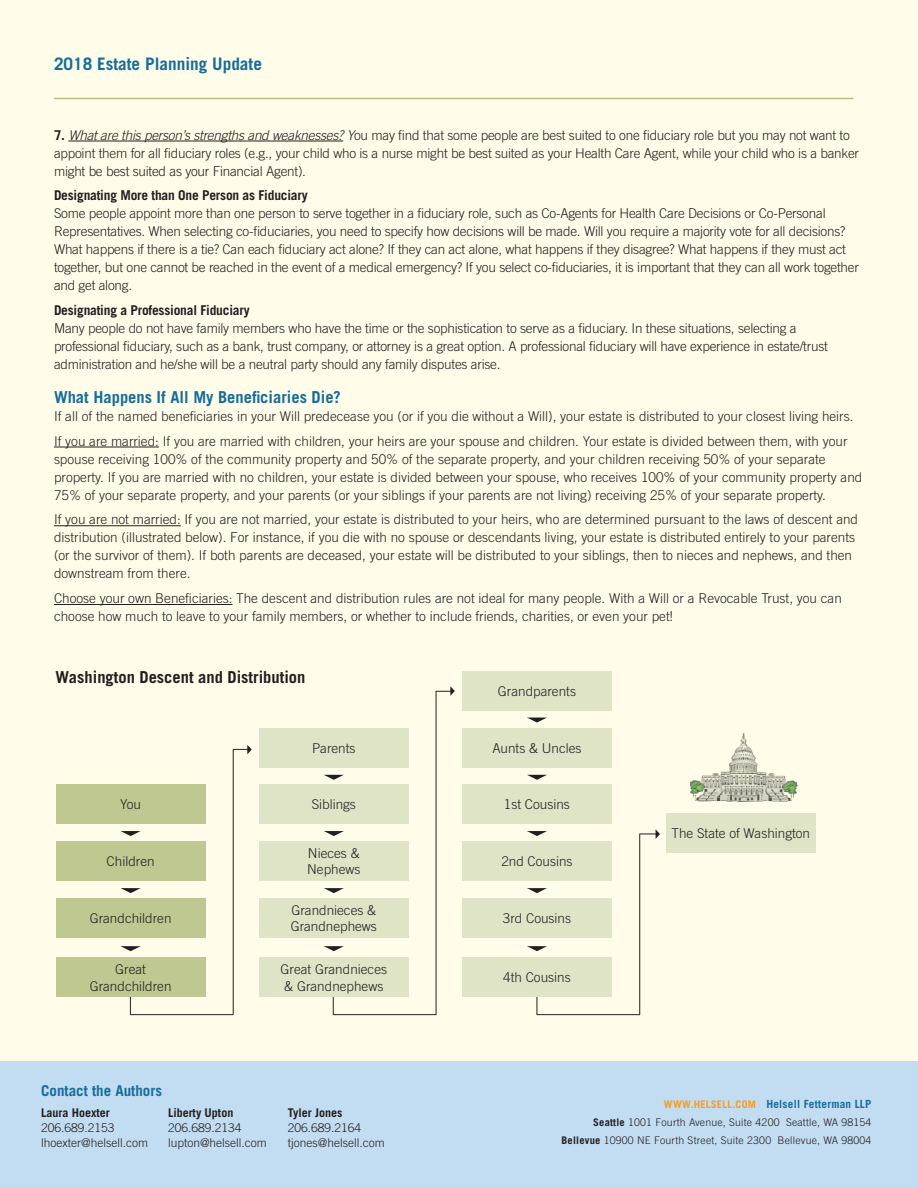
<style>
.page{position:relative;width:918px;height:1188px;background:#fffde9}
.page>*{position:absolute;margin:0;border:0;box-sizing:border-box;transform-origin:0 0}
.t1{font:700 17.25px "Trade Gothic LT Std";color:#176d9b}
.t2{font:700 16.5px "Trade Gothic LT Std";color:#176d9b}
.t3{font:700 16.5px "Trade Gothic LT Std";color:#231f20}
.t4{font:700 15px "Trade Gothic LT Std";color:#176d9b}
.t5{font:300 13.5px/18px "Trade Gothic LT Std";color:#231f20}
.t6{font:300 12px/15px "Trade Gothic LT Std";color:#231f20}
.t7{font:700 11.25px "Trade Gothic LT Std";letter-spacing:.02em;color:#176d9b}
.t8{font:300 10.5px/18px "Trade Gothic LT Std";letter-spacing:.02em;color:#231f20;text-align:right}
.t9{font:700 10.5px "Trade Gothic LT Std";letter-spacing:.03em;color:#f89c1c}
.s1{font-weight:700}
.s2{font-style:italic}
</style>
<div class="page">
<hr style="left:68px;top:141px;width:275px;height:1px;background:#231f20">
<hr style="left:54px;top:447px;width:105px;height:1px;background:#231f20">
<hr style="left:54px;top:525px;width:127px;height:1px;background:#231f20">
<hr style="left:54px;top:604px;width:179px;height:1px;background:#231f20">
<hr style="left:54px;top:98px;width:799px;height:1px;background:#b6c082">
<div style="left:0;top:1061px;width:918px;height:127px;background:#c2dcf2"></div>
<svg style="left:121px;top:831px;width:20px;height:5px"></svg>
<svg style="left:324px;top:775px;width:20px;height:5px"></svg>
<svg style="left:528px;top:718px;width:18px;height:5px"></svg>
<svg style="left:121px;top:888px;width:20px;height:5px"></svg>
<svg style="left:324px;top:831px;width:20px;height:5px"></svg>
<svg style="left:527px;top:775px;width:20px;height:5px"></svg>
<svg style="left:121px;top:946px;width:20px;height:5px"></svg>
<svg style="left:324px;top:888px;width:20px;height:5px"></svg>
<svg style="left:527px;top:831px;width:20px;height:5px"></svg>
<svg style="left:324px;top:946px;width:20px;height:5px"></svg>
<svg style="left:527px;top:888px;width:20px;height:5px"></svg>
<svg style="left:527px;top:946px;width:20px;height:5px"></svg>
<div style="left:462px;top:899px;width:150px;height:39px;background:#dfe4c6"></div>
<div style="left:462px;top:958px;width:150px;height:39px;background:#dfe4c6"></div>
<div style="left:259px;top:899px;width:149px;height:39px;background:#dfe4c6"></div>
<div style="left:56px;top:899px;width:149px;height:39px;background:#bfc890"></div>
<div style="left:462px;top:842px;width:150px;height:39px;background:#dfe4c6"></div>
<div style="left:259px;top:842px;width:149px;height:39px;background:#dfe4c6"></div>
<div style="left:56px;top:842px;width:149px;height:39px;background:#bfc890"></div>
<div style="left:462px;top:784px;width:150px;height:39px;background:#dfe4c6"></div>
<div style="left:259px;top:784px;width:149px;height:39px;background:#dfe4c6"></div>
<div style="left:56px;top:784px;width:149px;height:39px;background:#bfc890"></div>
<div style="left:462px;top:729px;width:150px;height:39px;background:#dfe4c6"></div>
<div style="left:259px;top:729px;width:149px;height:39px;background:#dfe4c6"></div>
<div style="left:462px;top:672px;width:150px;height:39px;background:#dfe4c6"></div>
<svg style="left:233px;top:745px;width:19px;height:9px"></svg>
<hr style="left:130px;top:1014px;width:103px;height:1px;background:#231f20">
<hr style="left:233px;top:749px;width:1px;height:266px;background:#231f20">
<svg style="left:130px;top:997px;width:1px;height:18px"></svg>
<svg style="left:436px;top:686px;width:19px;height:10px"></svg>
<hr style="left:333px;top:1014px;width:103px;height:1px;background:#231f20">
<hr style="left:436px;top:691px;width:1px;height:324px;background:#231f20">
<svg style="left:333px;top:997px;width:1px;height:18px"></svg>
<hr style="left:537px;top:1014px;width:103px;height:1px;background:#231f20">
<hr style="left:639px;top:834px;width:1px;height:181px;background:#231f20">
<svg style="left:537px;top:997px;width:1px;height:18px"></svg>
<div style="left:56px;top:958px;width:149px;height:39px;background:#bfc890"></div>
<div style="left:259px;top:958px;width:149px;height:39px;background:#dfe4c6"></div>
<svg style="left:640px;top:829px;width:20px;height:10px"></svg>
<img style="left:690px;top:732px;width:108px;height:70px">
<div style="left:666px;top:814px;width:149px;height:39px;background:#dfe4c6"></div>
<p class="t1" style="left:54px;top:53px;width:210px">2018 Estate Planning Update</p>
<p class="t5" style="left:54px;top:126px;width:807px"><span class="s1">7.</span> <span class="s2">What are this person’s strengths and weaknesses? Y</span>ou may find that some people are best suited to one fiduciary role but you may not want to appoint them for all fiduciary roles (e.g., your child who is a nurse might be best suited as your Health Care Agent, while your child who is a banker might be best suited as your Financial Agent).</p>
<p class="t5" style="left:54px;top:186px;width:806px"><span class="s1">Designating More than One Person as Fiduciary<br></span>Some people appoint more than one person to serve together in a fiduciary role, such as Co-Agents for Health Care Decisions or Co-Personal Representatives. When selecting co-fiduciaries, you need to specify how decisions will be made. Will you require a majority vote for all decisions?<br>What happens if there is a tie? Can each fiduciary act alone? If they can act alone, what happens if they disagree? What happens if they must act together, but one cannot be reached in the event of a medical emergency? If you select co-fiduciaries, it is important that they can all work together and get along.</p>
<p class="t5" style="left:54px;top:301px;width:775px"><span class="s1">Designating a Professional Fiduciary<br></span>Many people do not have family members who have the time or the sophistication to serve as a fiduciary. In these situations, selecting a professional fiduciary, such as a bank, trust company, or attorney is a great option. A professional fiduciary will have experience in estate/trust administration and he/she will be a neutral party should any family disputes arise.</p>
<p class="t2" style="left:54px;top:387px;width:288px">What Happens If All My Beneficiaries Die?</p>
<p class="t5" style="left:54px;top:407px;width:801px">If all of the named beneficiaries in your Will predecease you (or if you die without a Will), your estate is distributed to your closest living heirs.</p>
<p class="t5" style="left:54px;top:432px;width:810px">If you are married: If you are married with children, your heirs are your spouse and children. Your estate is divided between them, with your spouse receiving 100% of the community property and 50% of the separate property, and your children receiving 50% of your separate property. If you are married with no children, your estate is divided between your spouse, who receives 100% of your community property and 75% of your separate property, and your parents (or your siblings if your parents are not living) receiving 25% of your separate property.</p>
<p class="t5" style="left:54px;top:510px;width:806px">If you are not married: If you are not married, your estate is distributed to your heirs, who are determined pursuant to the laws of descent and distribution (illustrated below). For instance, if you die with no spouse or descendants living, your estate is distributed entirely to your parents (or the survivor of them). If both parents are deceased, your estate will be distributed to your siblings, then to nieces and nephews, and then downstream from there.</p>
<p class="t5" style="left:54px;top:589px;width:789px">Choose your own Beneficiaries: The descent and distribution rules are not ideal for many people. With a Will or a Revocable Trust, you can choose how much to leave to your family members, or whether to include friends, charities, or even your pet!</p>
<p class="t3" style="left:56px;top:667px;width:251px">Washington Descent and Distribution</p>
<p class="t5" style="left:498px;top:682px;width:80px">Grandparents</p>
<p class="t5" style="left:312px;top:739px;width:45px">Parents</p>
<p class="t5" style="left:492px;top:739px;width:91px">Aunts &amp; Uncles</p>
<p class="t5" style="left:120px;top:795px;width:23px">You</p>
<p class="t5" style="left:312px;top:795px;width:46px">Siblings</p>
<p class="t5" style="left:504px;top:795px;width:68px">1st Cousins</p>
<p class="t5" style="left:107px;top:852px;width:50px">Children</p>
<p class="t5" style="left:90px;top:909px;width:83px">Grandchildren</p>
<p class="t5" style="left:307px;top:845px;width:55px;line-height:16.5px">Nieces &amp;<br>Nephews</p>
<p class="t5" style="left:291px;top:902px;width:88px;line-height:16.5px">Grandnieces &amp;<br>Grandnephews</p>
<p class="t5" style="left:90px;top:961px;width:83px;line-height:16.5px;text-align:center">Great<br>Grandchildren</p>
<p class="t5" style="left:281px;top:961px;width:108px;line-height:16.5px">Great Grandnieces &amp; Grandnephews</p>
<p class="t5" style="left:501px;top:852px;width:73px">2nd Cousins</p>
<p class="t5" style="left:503px;top:909px;width:70px">3rd Cousins</p>
<p class="t5" style="left:503px;top:968px;width:69px">4th Cousins</p>
<p class="t5" style="left:672px;top:824px;width:140px">The State of Washington</p>
<p class="t4" style="left:41px;top:1082px;width:122px">Contact the Authors</p>
<p class="t6" style="left:41px;top:1105px;width:108px"><span class="s1">Laura Hoexter<br></span>206.689.2153 lhoexter@helsell.com</p>
<p class="t6" style="left:168px;top:1105px;width:100px"><span class="s1">Liberty Upton<br></span>206.689.2134 lupton@helsell.com</p>
<p class="t6" style="left:288px;top:1105px;width:98px"><span class="s1">Tyler Jones<br></span>206.689.2164 tjones@helsell.com</p>
<p class="t7" style="left:766px;top:1097px;width:107px">Helsell Fetterman LLP</p>
<p class="t8" style="left:562px;top:1113px;width:311px"><span class="s1">Seattle</span> 1001 Fourth Avenue, Suite 4200 Seattle, WA 98154<br><span class="s1">Bellevue</span> 10900 NE Fourth Street, Suite 2300 Bellevue, WA 98004</p>
<p class="t9" style="left:664px;top:1098px;width:94px">WWW.HELSELL.COM</p>
</div>
